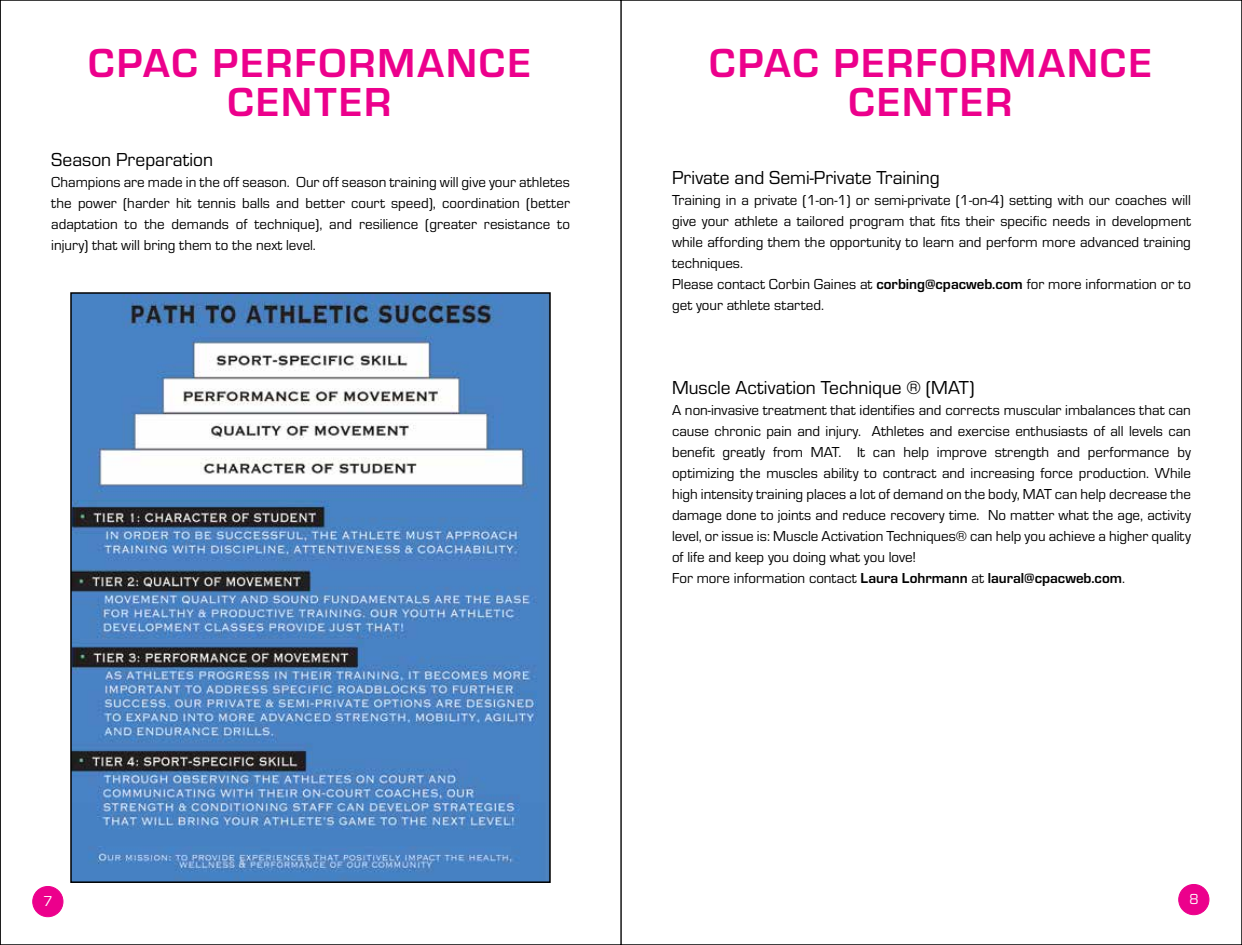
<style>
.page{position:relative;width:1242px;height:945px;background:#fff}
.page>*{position:absolute;margin:0;border:0;box-sizing:border-box;transform-origin:0 0}
.t1{font:700 42px/39px "Eurostile";letter-spacing:.05em;color:#ec008c;text-align:center}
.t2{font:19.5px "Eurostile";color:#000}
.t3{font:15px/21px "Eurostile";color:#000}
.t4{font:15px "Eurostile";color:#fff}
.s1{font-weight:700}
</style>
<div class="page">
<div style="left:33px;top:886px;width:30px;height:31px;background:#ec008c;border-radius:50%"></div>
<div style="left:33px;top:886px;width:30px;height:31px;border:1px solid #ec008c;border-radius:50%"></div>
<img style="left:73px;top:295px;width:475px;height:585px">
<div style="left:70px;top:292px;width:481px;height:591px;border:2px solid #000"></div>
<div style="left:1179px;top:884px;width:30px;height:31px;background:#ec008c;border-radius:50%"></div>
<div style="left:1179px;top:884px;width:30px;height:31px;border:1px solid #ec008c;border-radius:50%"></div>
<h1 class="t1" style="left:88px;top:40px;width:444px">CPAC PERFORMANCE<br>CENTER</h1>
<h2 class="t2" style="left:51px;top:147px;width:163px">Season Preparation</h2>
<p class="t3" style="left:51px;top:171px;width:520px;text-align:justify">Champions are made in the off season. Our off season training will give your athletes the power (harder hit tennis balls and better court speed), coordination (better adaptation to the demands of technique), and resilience (greater resistance to injury) that will bring them to the next level.</p>
<h1 class="t1" style="left:709px;top:40px;width:444px">CPAC PERFORMANCE<br>CENTER</h1>
<h2 class="t2" style="left:672px;top:164px;width:269px">Private and Semi-Private Training</h2>
<p class="t3" style="left:672px;top:189px;width:520px">Training in a private (1-on-1) or semi-private (1-on-4) setting with our coaches will give your athlete a tailored program that fits their specific needs in development while affording them the opportunity to learn and perform more advanced training techniques.<br>Please contact Corbin Gaines at <span class="s1">corbing@cpacweb.com</span> for more information or to get your athlete started.</p>
<h2 class="t2" style="left:672px;top:374px;width:304px">Muscle Activation Technique ® (MAT)</h2>
<p class="t3" style="left:672px;top:399px;width:520px">A non-invasive treatment that identifies and corrects muscular imbalances that can cause chronic pain and injury. Athletes and exercise enthusiasts of all levels can benefit greatly from MAT. It can help improve strength and performance by optimizing the muscles ability to contract and increasing force production. While high intensity training places a lot of demand on the body, MAT can help decrease the damage done to joints and reduce recovery time. No matter what the age, activity level, or issue is: Muscle Activation Techniques® can help you achieve a higher quality of life and keep you doing what you love!<br>For more information contact <span class="s1">Laura Lohrmann</span> at <span class="s1">laural@cpacweb.com</span>.</p>
<p class="t4" style="left:43px;top:891px;width:11px">7</p>
<p class="t4" style="left:1189px;top:889px;width:11px">8</p>
</div>
